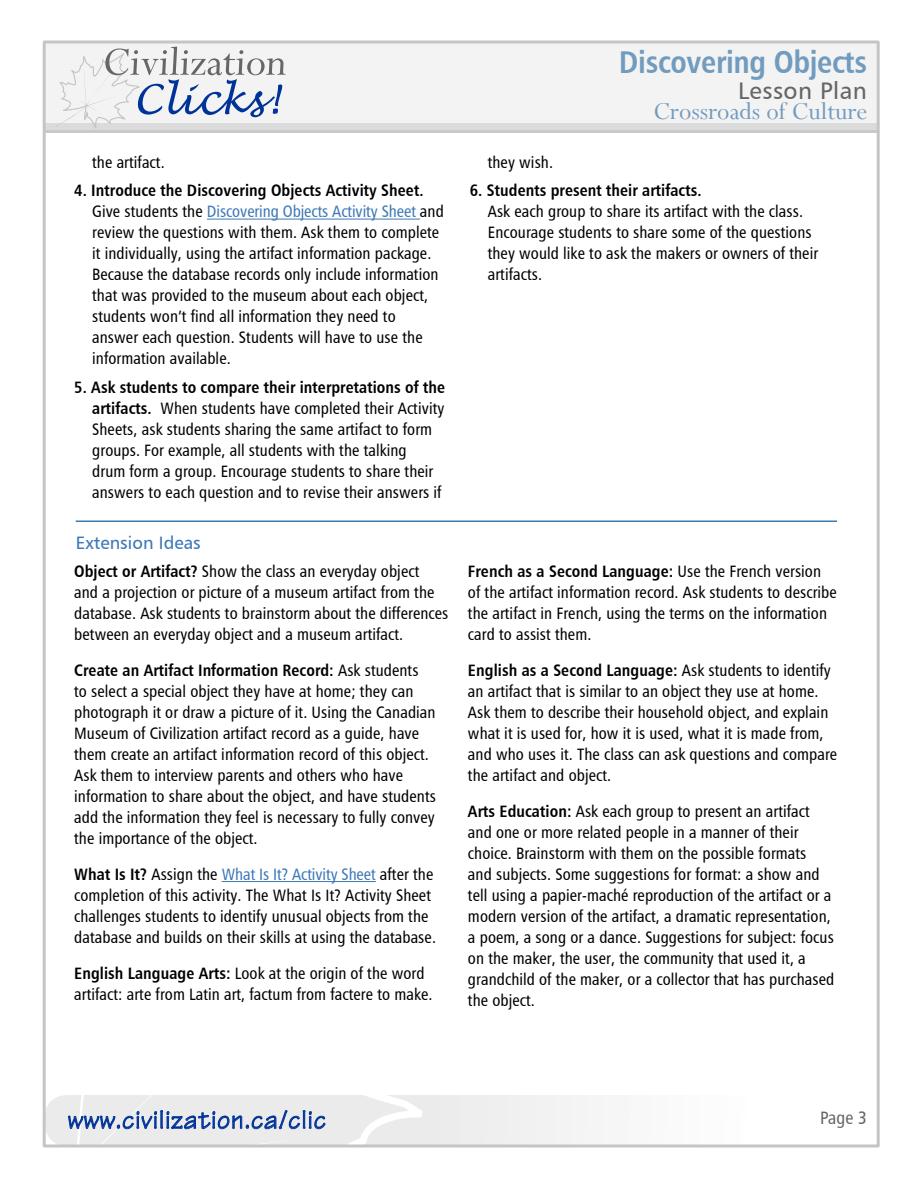
<style>
.page{position:relative;width:918px;height:1188px;background:#fff}
.page>*{position:absolute;margin:0;border:0;box-sizing:border-box;transform-origin:0 0}
.t1{font:31.5px "Humanist 777 BT Bold Condensed B";letter-spacing:-.01em;color:#719bbf}
.t2{font:27px "Technical Plain";letter-spacing:.03em;color:#039}
.t3{font:27px "Perpetua";color:#719bbf}
.t4{font:24px "Humanist 777 BT Roman B";letter-spacing:.02em;color:#666}
.Heading_1_rule_above{font:18px "Humanist 777 BT Roman B";color:#3d78b7}
.t5{font:18px "Humanist 777 BT Roman Condensed B";color:#666}
.Text{font:16.5px/21px "Humanist 777 BT Roman Condensed B";letter-spacing:.005em;color:#000}
.Bullets_NumberedList{font:16.5px/21px "Humanist 777 BT Roman Condensed B";letter-spacing:.005em;color:#000}
.s1{font-family:"Humanist 777 BT Bold Condensed B"}
.s2{color:#3d78b7}
</style>
<div class="page">
<div style="left:44px;top:52px;width:834px;height:81px;background:#c9c9c9"></div>
<svg style="left:47px;top:122px;width:829px;height:8px;background:#ddd"></svg>
<div style="left:44px;top:43px;width:834px;height:79px;background:#f3f3f3"></div>
<svg style="left:45px;top:1095px;width:834px;height:51px"></svg>
<svg style="left:55px;top:47px;width:231px;height:82px"></svg>
<hr style="left:207px;top:219px;width:213px;height:1px;background:#3d78b7">
<hr style="left:222px;top:881px;width:154px;height:1px;background:#3d78b7">
<hr style="left:76px;top:520px;width:761px;height:2px;background:#3d78b7">
<p class="Bullets_NumberedList" style="left:92px;top:151px;width:74px">the artifact.</p>
<p class="Bullets_NumberedList" style="left:92px;top:180px;width:353px;text-indent:-18px"><span class="s1">4. Introduce the Discovering Objects Activity Sheet.<br></span>Give students the <span class="s2">Discovering Objects Activity Sheet</span> and review the questions with them. Ask them to complete it individually, using the artifact information package.<br>Because the database records only include information that was provided to the museum about each object, students won’t find all information they need to answer each question. Students will have to use the information available.</p>
<p class="Bullets_NumberedList" style="left:92px;top:376px;width:354px;text-indent:-18px"><span class="s1">5. Ask students to compare their interpretations of the artifacts.</span> When students have completed their Activity Sheets, ask students sharing the same artifact to form groups. For example, all students with the talking<br>drum form a group. Encourage students to share their answers to each question and to revise their answers if</p>
<p class="Heading_1_rule_above" style="left:76px;top:532px;width:127px">Extension Ideas</p>
<p class="Text" style="left:74px;top:560px;width:376px"><span class="s1">Object or Artifact?</span> Show the class an everyday object<br>and a projection or picture of a museum artifact from the database. Ask students to brainstorm about the differences between an everyday object and a museum artifact.</p>
<p class="Text" style="left:74px;top:659px;width:363px"><span class="s1">Create an Artifact Information Record:</span> Ask students<br>to select a special object they have at home; they can photograph it or draw a picture of it. Using the Canadian Museum of Civilization artifact record as a guide, have them create an artifact information record of this object.<br>Ask them to interview parents and others who have information to share about the object, and have students add the information they feel is necessary to fully convey the importance of the object.</p>
<p class="Text" style="left:74px;top:863px;width:363px"><span class="s1">What Is It?</span> Assign the <span class="s2">What Is It? Activity Sheet</span> after the completion of this activity. The What Is It? Activity Sheet challenges students to identify unusual objects from the database and builds on their skills at using the database.</p>
<p class="Text" style="left:74px;top:962px;width:360px"><span class="s1">English Language Arts:</span> Look at the origin of the word artifact: arte from Latin art, factum from factere to make.</p>
<h1 class="t1" style="left:619px;top:43px;width:250px">Discovering Objects</h1>
<h3 class="t4" style="left:738px;top:75px;width:131px">Lesson Plan</h3>
<h2 class="t3" style="left:653px;top:94px;width:216px">Crossroads of Culture</h2>
<p class="Bullets_NumberedList" style="left:488px;top:151px;width:67px">they wish.</p>
<p class="Bullets_NumberedList" style="left:488px;top:180px;width:332px;text-indent:-18px"><span class="s1">6. Students present their artifacts.<br></span>Ask each group to share its artifact with the class.<br>Encourage students to share some of the questions they would like to ask the makers or owners of their artifacts.</p>
<p class="Text" style="left:468px;top:560px;width:370px"><span class="s1">French as a Second Language:</span> Use the French version of the artifact information record. Ask students to describe the artifact in French, using the terms on the information card to assist them.</p>
<p class="Text" style="left:468px;top:659px;width:371px"><span class="s1">English as a Second Language:</span> Ask students to identify an artifact that is similar to an object they use at home.<br>Ask them to describe their household object, and explain what it is used for, how it is used, what it is made from, and who uses it. The class can ask questions and compare the artifact and object.</p>
<p class="Text" style="left:468px;top:800px;width:368px"><span class="s1">Arts Education:</span> Ask each group to present an artifact and one or more related people in a manner of their choice. Brainstorm with them on the possible formats and subjects. Some suggestions for format: a show and tell using a papier-maché reproduction of the artifact or a modern version of the artifact, a dramatic representation, a poem, a song or a dance. Suggestions for subject: focus on the maker, the user, the community that used it, a grandchild of the maker, or a collector that has purchased the object.</p>
<h2 class="t2" style="left:68px;top:1103px;width:260px">www.civilization.ca/clic</h2>
<p class="t5" style="left:820px;top:1107px;width:48px">Page 3</p>
</div>
